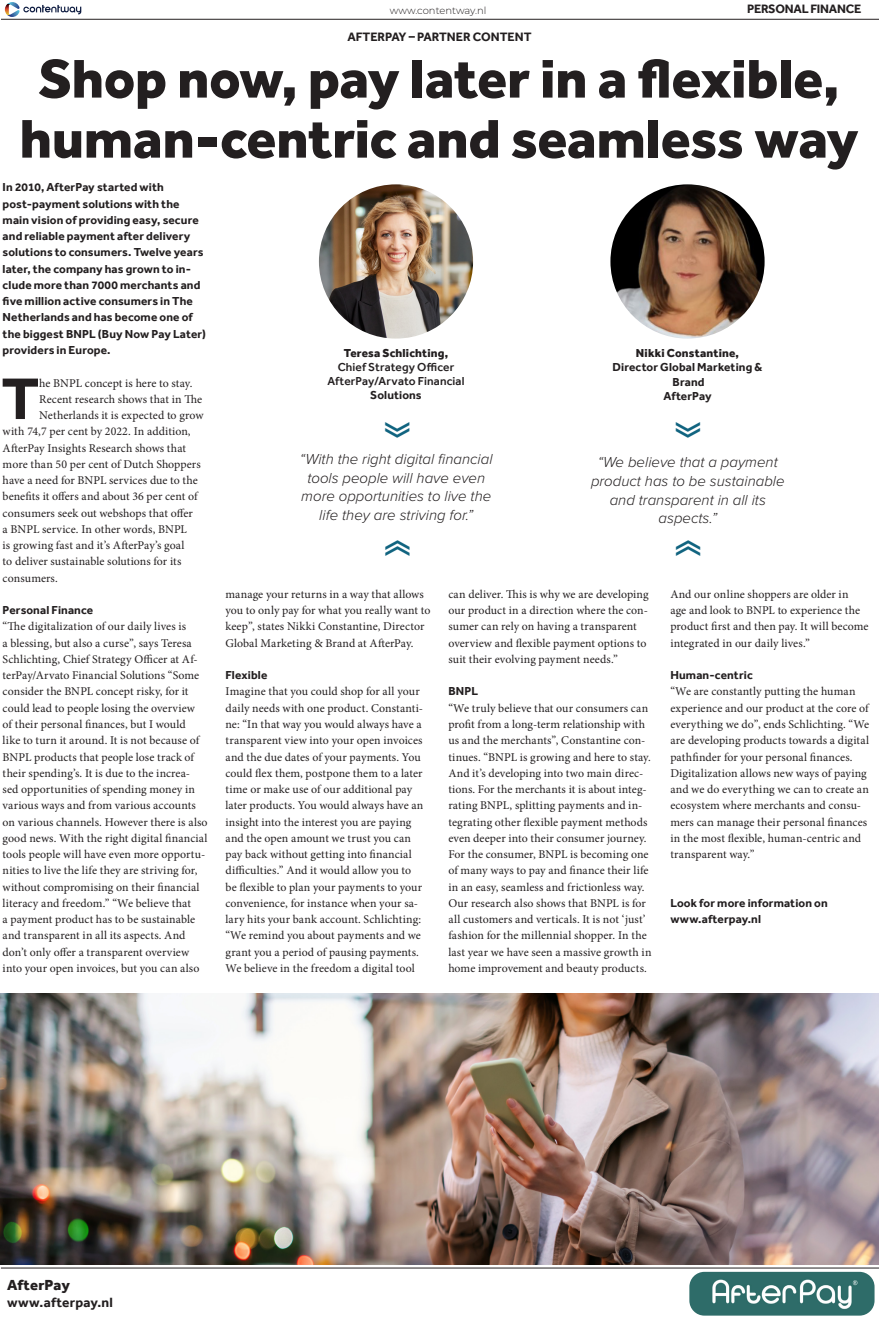
<style>
.page{position:relative;width:879px;height:1319px;background:#fff}
.page>*{position:absolute;margin:0;border:0;box-sizing:border-box;transform-origin:0 0}
.t1{font:67.75px "Proxima Nova";color:#116480;scale:.61 1}
.t2{font:700 60.62px "Effra";color:#231f20}
.t3{font:800 56.25px/60px "Effra";letter-spacing:-.005em;color:#231f20;text-align:center}
.Partner_Content_-_Qu{font:italic 300 15px/18.8px "Proxima Nova";color:#231f20;text-align:center}
.Partner_Content_-_In{font:800 15px "Effra";letter-spacing:.01em;color:#231f20}
.Partner_Content_-_In-2{font:700 13.75px "Effra";letter-spacing:.015em;color:#231f20}
.t4{font:700 12.5px "Effra";color:#231f20}
.t5{font:700 12.5px "Effra";letter-spacing:-.02em;color:#231f20}
.t6{font:11.88px/16.2px "Minion Pro";letter-spacing:.005em;color:#231f20}
.Partner_Content_-_In-3{font:700 11.88px/16.2px "Effra";letter-spacing:.01em;color:#231f20}
.Expert-Name{font:500 11.88px/14.2px "Effra";letter-spacing:.01em;color:#231f20;text-align:center}
.Expert-Name-2{font:700 11.88px "Effra";letter-spacing:.01em;color:#231f20}
.Expert-Name-3{font:800 11.88px "Effra";letter-spacing:.015em;color:#231f20}
.t7{font:300 10px "Montserrat";letter-spacing:-.005em;color:#231f20}
.s1{font-weight:700}
</style>
<div class="page">
<hr style="left:1px;top:19px;width:878px;height:1px;background:#231f20">
<hr style="left:1px;top:1267px;width:878px;height:1px;background:#231f20">
<img style="left:319px;top:184px;width:154px;height:154px;border-radius:77px">
<img style="left:0;top:993px;width:879px;height:270px">
<svg style="left:5px;top:2px;width:76px;height:15px"></svg>
<img style="left:689px;top:1271px;width:185px;height:44px">
<img style="left:610px;top:184px;width:154px;height:154px;border-radius:77px">
<p class="t7" style="left:390px;top:4px;width:98px">www.contentway.nl</p>
<p class="t4" style="left:347px;top:30px;width:186px">AFTERPAY – PARTNER CONTENT</p>
<p class="t5" style="left:747px;top:2px;width:116px">PERSONAL FINANCE</p>
<p class="t3" style="left:20px;top:48px;width:840px">Shop now, pay later in a flexible, human-centric and seamless way</p>
<p class="Partner_Content_-_In-3" style="left:3px;top:179px;width:205px">In 2010, AfterPay started with post-payment solutions with the main vision of providing easy, secure and reliable payment after delivery solutions to consumers. Twelve years later, the company has grown to in&shy;clude more than 7000 merchants and five million active consumers in The Netherlands and has become one of the biggest BNPL (Buy Now Pay Later) providers in Europe.</p>
<p class="t2" style="left:1px;top:362px;width:39px">T</p>
<p class="t6" style="left:39px;top:374px;width:155px">he BNPL concept is here to stay.</p>
<p class="t6" style="left:39px;top:391px;width:164px">Recent research shows that in The</p>
<p class="t6" style="left:39px;top:407px;width:166px">Netherlands it is expected to grow</p>
<p class="t6" style="left:3px;top:423px;width:189px">with 74,7 per cent by 2022. In addition,</p>
<p class="t6" style="left:3px;top:439px;width:185px">AfterPay Insights Research shows that</p>
<p class="t6" style="left:3px;top:456px;width:200px">more than 50 per cent of Dutch Shoppers</p>
<p class="t6" style="left:3px;top:472px;width:197px">have a need for BNPL services due to the</p>
<p class="t6" style="left:3px;top:488px;width:196px">benefits it offers and about 36 per cent of</p>
<p class="t6" style="left:3px;top:504px;width:192px">consumers seek out webshops that offer</p>
<p class="t6" style="left:3px;top:521px;width:186px">a BNPL service. In other words, BNPL</p>
<p class="t6" style="left:3px;top:537px;width:183px">is growing fast and it’s AfterPay’s goal</p>
<p class="t6" style="left:3px;top:553px;width:180px">to deliver sustainable solutions for its</p>
<p class="t6" style="left:3px;top:569px;width:57px">consumers.</p>
<p class="Partner_Content_-_In-3" style="left:3px;top:602px;width:92px">Personal Finance</p>
<p class="t6" style="left:3px;top:618px;width:206px">“The digitalization of our daily lives is<br>a blessing, but also a curse”, says Teresa Schlichting, Chief Strategy Officer at Af&shy;terPay/Arvato Financial Solutions “Some consider the BNPL concept risky, for it could lead to people losing the overview<br>of their personal finances, but I would<br>like to turn it around. It is not because of BNPL products that people lose track of their spending’s. It is due to the increa&shy;sed opportunities of spending money in various ways and from various accounts on various channels. However there is also good news. With the right digital financial tools people will have even more opportu&shy;nities to live the life they are striving for, without compromising on their financial literacy and freedom.” “We believe that<br>a payment product has to be sustainable and transparent in all its aspects. And don’t only offer a transparent overview into your open invoices, but you can also</p>
<p class="Expert-Name-3" style="left:344px;top:345px;width:106px">Teresa Schlichting,</p>
<p class="Expert-Name" style="left:338px;top:359px;width:118px">Chief Strategy Officer</p>
<p class="Expert-Name" style="left:327px;top:374px;width:139px">AfterPay/Arvato Financial<br><span class="s1">Solutions</span></p>
<p class="t1" style="left:347px;top:438px;width:31px;rotate:-90deg">«</p>
<p class="Partner_Content_-_Qu" style="left:300px;top:448px;width:194px">“With the right digital financial tools people will have even more opportunities to live the life they are striving for.”</p>
<p class="t1" style="left:448px;top:538px;width:31px;rotate:90deg">«</p>
<p class="Expert-Name-3" style="left:636px;top:346px;width:105px">Nikki Constantine,</p>
<p class="Expert-Name-2" style="left:612px;top:360px;width:151px">Director Global Marketing &amp;</p>
<p class="Expert-Name-2" style="left:672px;top:374px;width:34px">Brand</p>
<p class="Expert-Name-2" style="left:663px;top:389px;width:50px">AfterPay</p>
<p class="t1" style="left:638px;top:438px;width:31px;rotate:-90deg">«</p>
<p class="Partner_Content_-_Qu" style="left:591px;top:451px;width:195px">“We believe that a payment product has to be sustainable and transparent in all its aspects.”</p>
<p class="t1" style="left:738px;top:538px;width:31px;rotate:90deg">«</p>
<p class="t6" style="left:225px;top:586px;width:207px">manage your returns in a way that allows you to only pay for what you really want to keep”, states Nikki Constantine, Director Global Marketing &amp; Brand at AfterPay.</p>
<p class="Partner_Content_-_In-3" style="left:225px;top:667px;width:43px">Flexible</p>
<p class="t6" style="left:225px;top:683px;width:199px">Imagine that you could shop for all your daily needs with one product. Constanti&shy;ne: “In that way you would always have a transparent view into your open invoices and the due dates of your payments. You could flex them, postpone them to a later time or make use of our additional pay later products. You would always have an insight into the interest you are paying and the open amount we trust you can pay back without getting into financial difficulties.” And it would allow you to be flexible to plan your payments to your convenience, for instance when your sa&shy;lary hits your bank account. Schlichting: “We remind you about payments and we grant you a period of pausing payments.<br>We believe in the freedom a digital tool</p>
<p class="t6" style="left:448px;top:586px;width:202px">can deliver. This is why we are developing our product in a direction where the con&shy;sumer can rely on having a transparent overview and flexible payment options to suit their evolving payment needs.”</p>
<p class="Partner_Content_-_In-3" style="left:448px;top:683px;width:31px">BNPL</p>
<p class="t6" style="left:448px;top:699px;width:205px">“We truly believe that our consumers can profit from a long-term relationship with us and the merchants”, Constantine con&shy;tinues. “BNPL is growing and here to stay.<br>And it’s developing into two main direc&shy;tions. For the merchants it is about integ&shy;rating BNPL, splitting payments and in&shy;tegrating other flexible payment methods even deeper into their consumer journey.<br>For the consumer, BNPL is becoming one of many ways to pay and finance their life in an easy, seamless and frictionless way.<br>Our research also shows that BNPL is for all customers and verticals. It is not ‘just’ fashion for the millennial shopper. In the last year we have seen a massive growth in home improvement and beauty products.</p>
<p class="t6" style="left:670px;top:586px;width:200px">And our online shoppers are older in<br>age and look to BNPL to experience the product first and then pay. It will become integrated in our daily lives.”</p>
<p class="Partner_Content_-_In-3" style="left:670px;top:667px;width:84px">Human-centric</p>
<p class="t6" style="left:670px;top:683px;width:200px">“We are constantly putting the human experience and our product at the core of everything we do”, ends Schlichting. “We are developing products towards a digital pathfinder for your personal finances.<br>Digitalization allows new ways of paying and we do everything we can to create an ecosystem where merchants and consu&shy;mers can manage their personal finances in the most flexible, human-centric and transparent way.”</p>
<p class="Partner_Content_-_In-3" style="left:670px;top:894px;width:159px">Look for more information on</p>
<p class="Partner_Content_-_In-3" style="left:670px;top:910px;width:92px">www.afterpay.nl</p>
<p class="Partner_Content_-_In" style="left:7px;top:1275px;width:64px">AfterPay</p>
<p class="Partner_Content_-_In-2" style="left:7px;top:1293px;width:107px">www.afterpay.nl</p>
</div>
